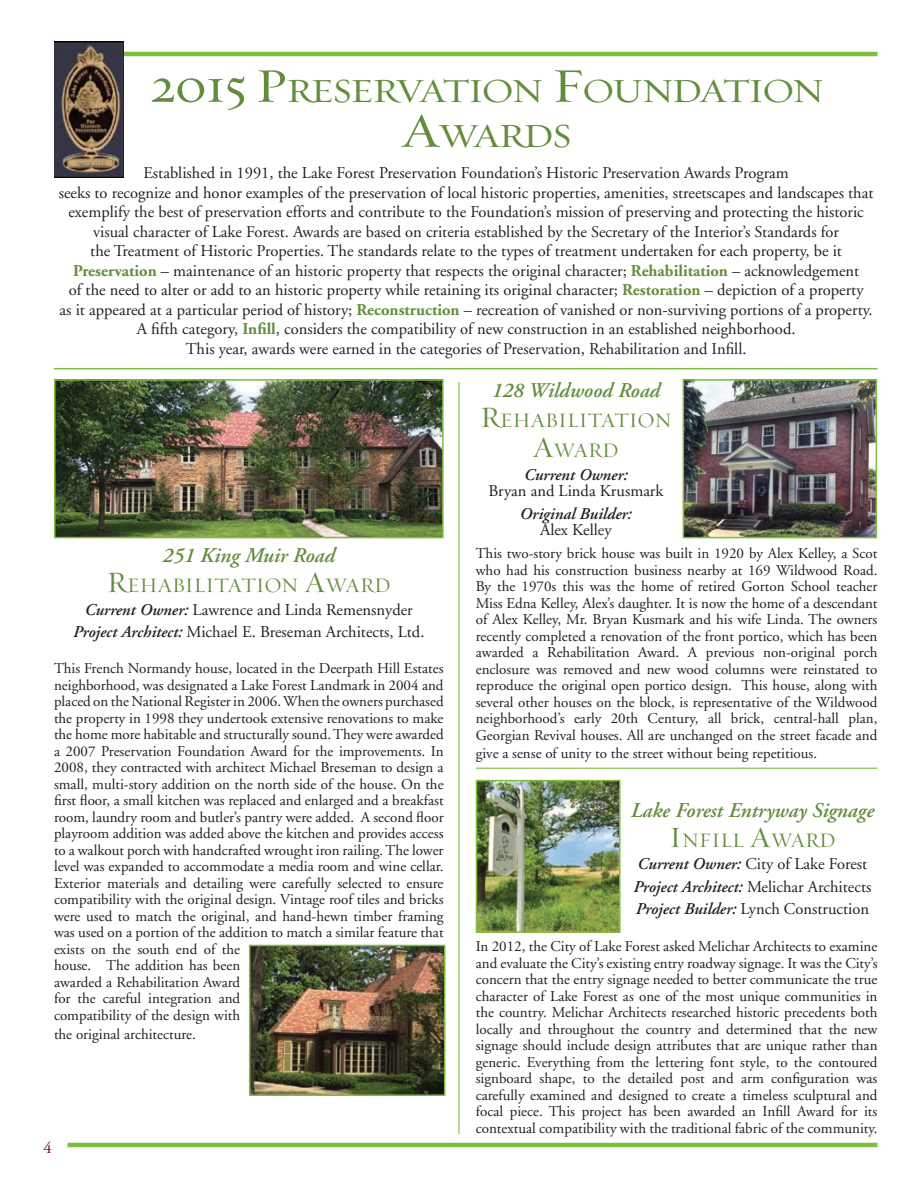
<style>
.page{position:relative;width:918px;height:1188px;background:#fff}
.page>*{position:absolute;margin:0;border:0;box-sizing:border-box;transform-origin:0 0}
.t1{font:34.05px/45px "Requiem Text HTF Small Caps";letter-spacing:-.065em;color:#638d3d;text-align:center;scale:1.11 1}
.t2{font:italic 600 21px "Adobe Garamond";color:#638d3d}
.t3{font:21px/30px "Requiem Display HTF Roman";color:#638d3d;text-align:center}
.t4{font:16.5px/19.5px "Adobe Garamond";color:#231f20;text-align:center}
.t5{font:italic 600 16.5px "Adobe Garamond";color:#231f20}
.t6{font:16.5px "Adobe Garamond";color:#761113}
.t7{font:15px/16.5px "Adobe Garamond";color:#231f20;text-align:justify}
.s1{font-size:48.6px}
.s2{font-weight:700;color:#638d3d}
.s3{font-size:30px}
.s4{font-weight:600;font-style:italic}
</style>
<div class="page">
<img style="left:686px;top:382px;width:188px;height:153px">
<div style="left:683px;top:379px;width:194px;height:159px;border:2px solid #7fbd41"></div>
<hr style="left:54px;top:52px;width:824px;height:4px;background:#7fbd41">
<img style="left:54px;top:42px;width:69px;height:135px">
<hr style="left:54px;top:368px;width:824px;height:1px;background:#7fbd41">
<img style="left:57px;top:382px;width:384px;height:153px">
<div style="left:54px;top:379px;width:390px;height:159px;border:2px solid #7fbd41"></div>
<img style="left:252px;top:948px;width:191px;height:145px">
<div style="left:249px;top:945px;width:197px;height:151px;border:2px solid #7fbd41"></div>
<img style="left:479px;top:783px;width:139px;height:147px">
<div style="left:476px;top:780px;width:145px;height:153px;border:2px solid #7fbd41"></div>
<hr style="left:68px;top:1143px;width:810px;height:4px;background:#7fbd41">
<hr style="left:476px;top:768px;width:402px;height:1px;background:#7fbd41">
<hr style="left:458px;top:382px;width:2px;height:752px;background:#7fbd41">
<h1 class="t1" style="left:149px;top:69px;width:609px"><span class="s1">2015 P</span>RESERVATION <span class="s1">F</span>OUNDATION<br><span class="s1">A</span>WARDS</h1>
<p class="t4" style="left:59px;top:164px;width:816px">Established in 1991, the Lake Forest Preservation Foundation’s Historic Preservation Awards Program<br>seeks to recognize and honor examples of the preservation of local historic properties, amenities, streetscapes and landscapes that exemplify the best of preservation efforts and contribute to the Foundation’s mission of preserving and protecting the historic visual character of Lake Forest. Awards are based on criteria established by the Secretary of the Interior’s Standards for<br>the Treatment of Historic Properties. The standards relate to the types of treatment undertaken for each property, be it <span class="s2">Preservation</span> – maintenance of an historic property that respects the original character; <span class="s2">Rehabilitation</span> – acknowledgement<br>of the need to alter or add to an historic property while retaining its original character; <span class="s2">Restoration</span> – depiction of a property<br>as it appeared at a particular period of history; <span class="s2">Reconstruction</span> – recreation of vanished or non-surviving portions of a property.<br>A fifth category, <span class="s2">Infill</span>, considers the compatibility of new construction in an established neighborhood.<br>This year, awards were earned in the categories of Preservation, Rehabilitation and Infill.</p>
<h2 class="t2" style="left:163px;top:544px;width:174px">251 King Muir Road</h2>
<h2 class="t3" style="left:107px;top:571px;width:285px"><span class="s3">R</span>EHABILITATION <span class="s3">A</span>WARD</h2>
<p class="t4" style="left:73px;top:599px;width:353px;line-height:22.5px"><span class="s4">Current Owner:</span> Lawrence and Linda Remensnyder<br><span class="s4">Project Architect:</span> Michael E. Breseman Architects, Ltd.</p>
<p class="t7" style="left:54px;top:661px;width:391px;text-align:left">This French Normandy house, located in the Deerpath Hill Estates neighborhood, was designated a Lake Forest Landmark in 2004 and placed on the National Register in 2006. When the owners purchased the property in 1998 they undertook extensive renovations to make the home more habitable and structurally sound. They were awarded a 2007 Preservation Foundation Award for the improvements. In 2008, they contracted with architect Michael Breseman to design a small, multi-story addition on the north side of the house. On the first floor, a small kitchen was replaced and enlarged and a breakfast room, laundry room and butler’s pantry were added. A second floor playroom addition was added above the kitchen and provides access to a walkout porch with handcrafted wrought iron railing. The lower level was expanded to accommodate a media room and wine cellar.<br>Exterior materials and detailing were carefully selected to ensure compatibility with the original design. Vintage roof tiles and bricks were used to match the original, and hand-hewn timber framing was used on a portion of the addition to match a similar feature that exists on the south end of the<br>house. The addition has been<br>awarded a Rehabilitation Award<br>for the careful integration and<br>compatibility of the design with</p>
<p class="t7" style="left:54px;top:1027px;width:143px">the original architecture.</p>
<p class="t6" style="left:44px;top:1138px;width:10px">4</p>
<h2 class="t2" style="left:492px;top:379px;width:170px">128 Wildwood Road</h2>
<h2 class="t3" style="left:480px;top:406px;width:193px"><span class="s3">R</span>EHABILITATION<br><span class="s3">A</span>WARD</h2>
<p class="t5" style="left:524px;top:465px;width:105px">Current Owner:</p>
<p class="t4" style="left:489px;top:481px;width:176px">Bryan and Linda Krusmark</p>
<p class="t5" style="left:520px;top:504px;width:113px">Original Builder:</p>
<p class="t4" style="left:540px;top:520px;width:73px">Alex Kelley</p>
<p class="t7" style="left:476px;top:546px;width:403px">This two-story brick house was built in 1920 by Alex Kelley, a Scot who had his construction business nearby at 169 Wildwood Road.<br>By the 1970s this was the home of retired Gorton School teacher Miss Edna Kelley, Alex’s daughter. It is now the home of a descendant of Alex Kelley, Mr. Bryan Kusmark and his wife Linda. The owners recently completed a renovation of the front portico, which has been awarded a Rehabilitation Award. A previous non-original porch enclosure was removed and new wood columns were reinstated to reproduce the original open portico design. This house, along with several other houses on the block, is representative of the Wildwood neighborhood’s early 20th Century, all brick, central-hall plan, Georgian Revival houses. All are unchanged on the street facade and</p>
<p class="t7" style="left:476px;top:745px;width:343px">give a sense of unity to the street without being repetitious.</p>
<h2 class="t2" style="left:631px;top:799px;width:245px">Lake Forest Entryway Signage</h2>
<h2 class="t3" style="left:669px;top:826px;width:168px"><span class="s3">I</span> NFILL <span class="s3">A</span>WARD</h2>
<p class="t4" style="left:633px;top:853px;width:239px;line-height:22.5px;text-align:left"><span class="s4">Current Owner:</span> City of Lake Forest<br><span class="s4">Project Architect:</span> Melichar Architects<br><span class="s4">Project Builder:</span> Lynch Construction</p>
<p class="t7" style="left:476px;top:939px;width:403px">In 2012, the City of Lake Forest asked Melichar Architects to examine and evaluate the City’s existing entry roadway signage. It was the City’s concern that the entry signage needed to better communicate the true character of Lake Forest as one of the most unique communities in the country. Melichar Architects researched historic precedents both locally and throughout the country and determined that the new signage should include design attributes that are unique rather than generic. Everything from the lettering font style, to the contoured signboard shape, to the detailed post and arm configuration was carefully examined and designed to create a timeless sculptural and focal piece. This project has been awarded an Infill Award for its contextual compatibility with the traditional fabric of the community.</p>
</div>
